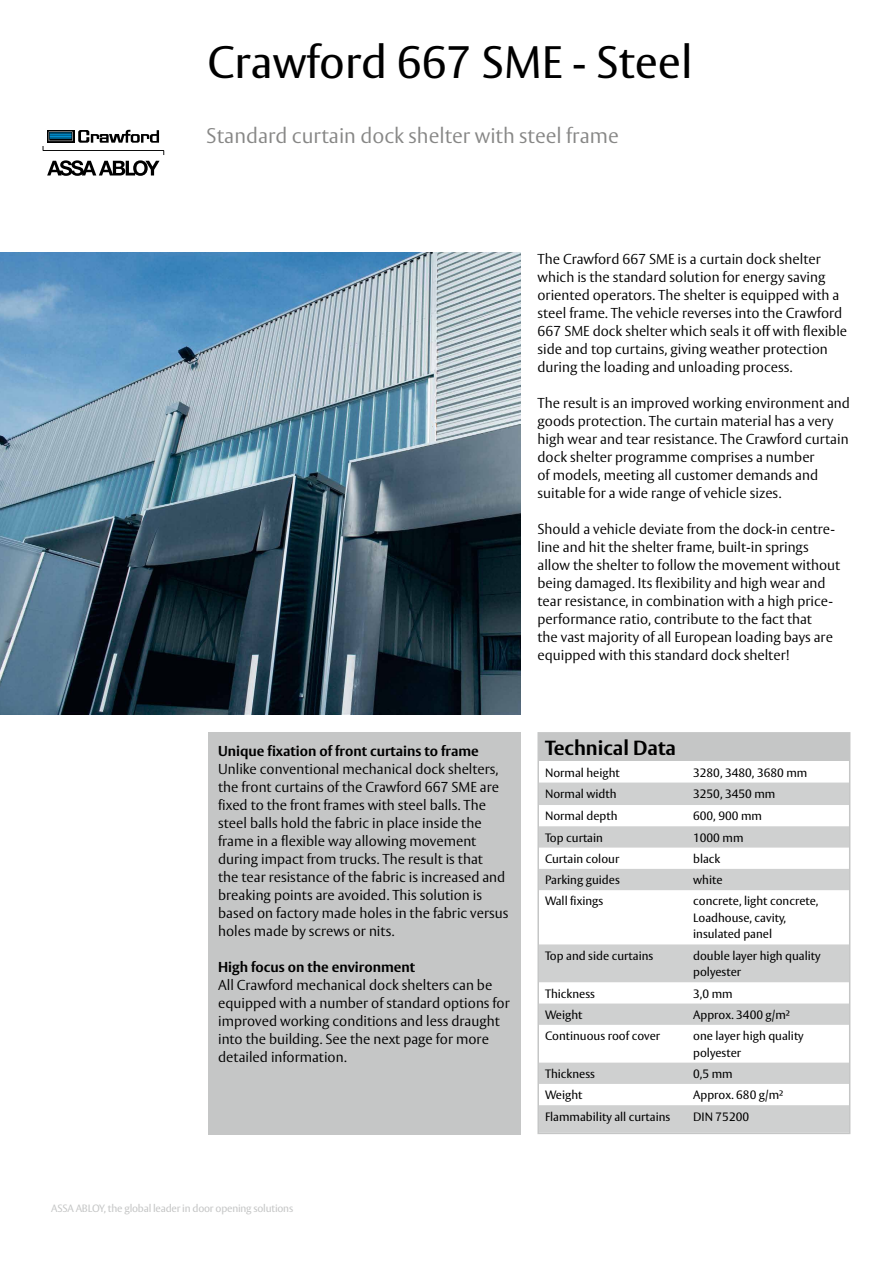
<style>
.page{position:relative;width:893px;height:1263px;background:#fff}
.page>*{position:absolute;margin:0;border:0;box-sizing:border-box;transform-origin:0 0}
.t1{font:45px "ASSA Vesta";color:#000}
.t2{font:300 21px "ASSA Vesta";color:#878786}
.t3{font:700 20.25px "ASSA Vesta";color:#000}
.t4{font:300 14.25px/18px "ASSA Vesta";color:#000}
.t5{font:700 14.25px "ASSA Vesta";color:#000}
.t6{font:12px/16.5px "ASSA Vesta";color:#000}
.t7{font:10.5px "ASSA Vesta";letter-spacing:-.02em;color:#c5c6c6}
</style>
<div class="page">
<div style="left:207px;top:732px;width:313px;height:402px;background:#c5c6c6"></div>
<svg style="left:43px;top:130px;width:121px;height:46px"></svg>
<img style="left:0;top:252px;width:520px;height:462px">
<div style="left:539px;top:734px;width:310px;height:27px;background:#c5c6c6"></div>
<svg style="left:540px;top:782px;width:307px;height:349px"></svg>
<div style="left:537px;top:732px;width:313px;height:402px;border:2px solid #c5c6c6"></div>
<h1 class="t1" style="left:207px;top:35px;width:486px">Crawford 667 SME - Steel</h1>
<h2 class="t2" style="left:206px;top:123px;width:414px">Standard curtain dock shelter with steel frame</h2>
<p class="t4" style="left:537px;top:251px;width:311px">The Crawford 667 SME is a curtain dock shelter which is the standard solution for energy saving oriented operators. The shelter is equipped with a steel frame. The vehicle reverses into the Crawford 667 SME dock shelter which seals it off with flexible side and top curtains, giving weather protection during the loading and unloading process.</p>
<p class="t4" style="left:537px;top:395px;width:314px">The result is an improved working environment and goods protection. The curtain material has a very high wear and tear resistance. The Crawford curtain dock shelter programme comprises a number<br>of models, meeting all customer demands and suitable for a wide range of vehicle sizes.</p>
<p class="t4" style="left:537px;top:521px;width:304px">Should a vehicle deviate from the dock-in centre&shy;line and hit the shelter frame, built-in springs allow the shelter to follow the movement without being damaged. Its flexibility and high wear and tear resistance, in combination with a high price&shy;performance ratio, contribute to the fact that<br>the vast majority of all European loading bays are equipped with this standard dock shelter!</p>
<p class="t5" style="left:218px;top:742px;width:262px">Unique fixation of front curtains to frame</p>
<p class="t4" style="left:218px;top:761px;width:292px">Unlike conventional mechanical dock shelters, the front curtains of the Crawford 667 SME are fixed to the front frames with steel balls. The steel balls hold the fabric in place inside the frame in a flexible way allowing movement during impact from trucks. The result is that<br>the tear resistance of the fabric is increased and breaking points are avoided. This solution is based on factory made holes in the fabric versus holes made by screws or nits.</p>
<p class="t5" style="left:218px;top:958px;width:198px">High focus on the environment</p>
<p class="t4" style="left:218px;top:977px;width:293px">All Crawford mechanical dock shelters can be equipped with a number of standard options for improved working conditions and less draught into the building. See the next page for more detailed information.</p>
<h3 class="t3" style="left:545px;top:736px;width:133px">Technical Data</h3>
<p class="t6" style="left:545px;top:765px;width:76px">Normal height</p>
<p class="t6" style="left:693px;top:765px;width:116px">3280, 3480, 3680 mm</p>
<p class="t6" style="left:545px;top:786px;width:73px">Normal width</p>
<p class="t6" style="left:693px;top:786px;width:84px">3250, 3450 mm</p>
<p class="t6" style="left:545px;top:808px;width:74px">Normal depth</p>
<p class="t6" style="left:693px;top:808px;width:70px">600, 900 mm</p>
<p class="t6" style="left:545px;top:830px;width:59px">Top curtain</p>
<p class="t6" style="left:693px;top:830px;width:52px">1000 mm</p>
<p class="t6" style="left:545px;top:851px;width:76px">Curtain colour</p>
<p class="t6" style="left:693px;top:851px;width:29px">black</p>
<p class="t6" style="left:545px;top:872px;width:76px">Parking guides</p>
<p class="t6" style="left:693px;top:872px;width:31px">white</p>
<p class="t6" style="left:545px;top:893px;width:60px">Wall fixings</p>
<p class="t6" style="left:693px;top:893px;width:127px">concrete, light concrete,<br>Loadhouse, cavity, insulated panel</p>
<p class="t6" style="left:545px;top:948px;width:110px">Top and side curtains</p>
<p class="t6" style="left:693px;top:948px;width:129px">double layer high quality polyester</p>
<p class="t6" style="left:545px;top:986px;width:51px">Thickness</p>
<p class="t6" style="left:693px;top:986px;width:41px">3,0 mm</p>
<p class="t6" style="left:545px;top:1007px;width:39px">Weight</p>
<p class="t6" style="left:693px;top:1007px;width:98px">Approx. 3400 g/m²</p>
<p class="t6" style="left:545px;top:1028px;width:117px">Continuous roof cover</p>
<p class="t6" style="left:693px;top:1028px;width:112px">one layer high quality polyester</p>
<p class="t6" style="left:545px;top:1066px;width:51px">Thickness</p>
<p class="t6" style="left:693px;top:1066px;width:41px">0,5 mm</p>
<p class="t6" style="left:545px;top:1087px;width:39px">Weight</p>
<p class="t6" style="left:693px;top:1087px;width:92px">Approx. 680 g/m²</p>
<p class="t6" style="left:545px;top:1108px;width:127px">Flammability all curtains</p>
<p class="t6" style="left:693px;top:1108px;width:57px">DIN 75200</p>
<p class="t7" style="left:51px;top:1202px;width:244px">ASSA ABLOY, the global leader in door opening solutions</p>
</div>
